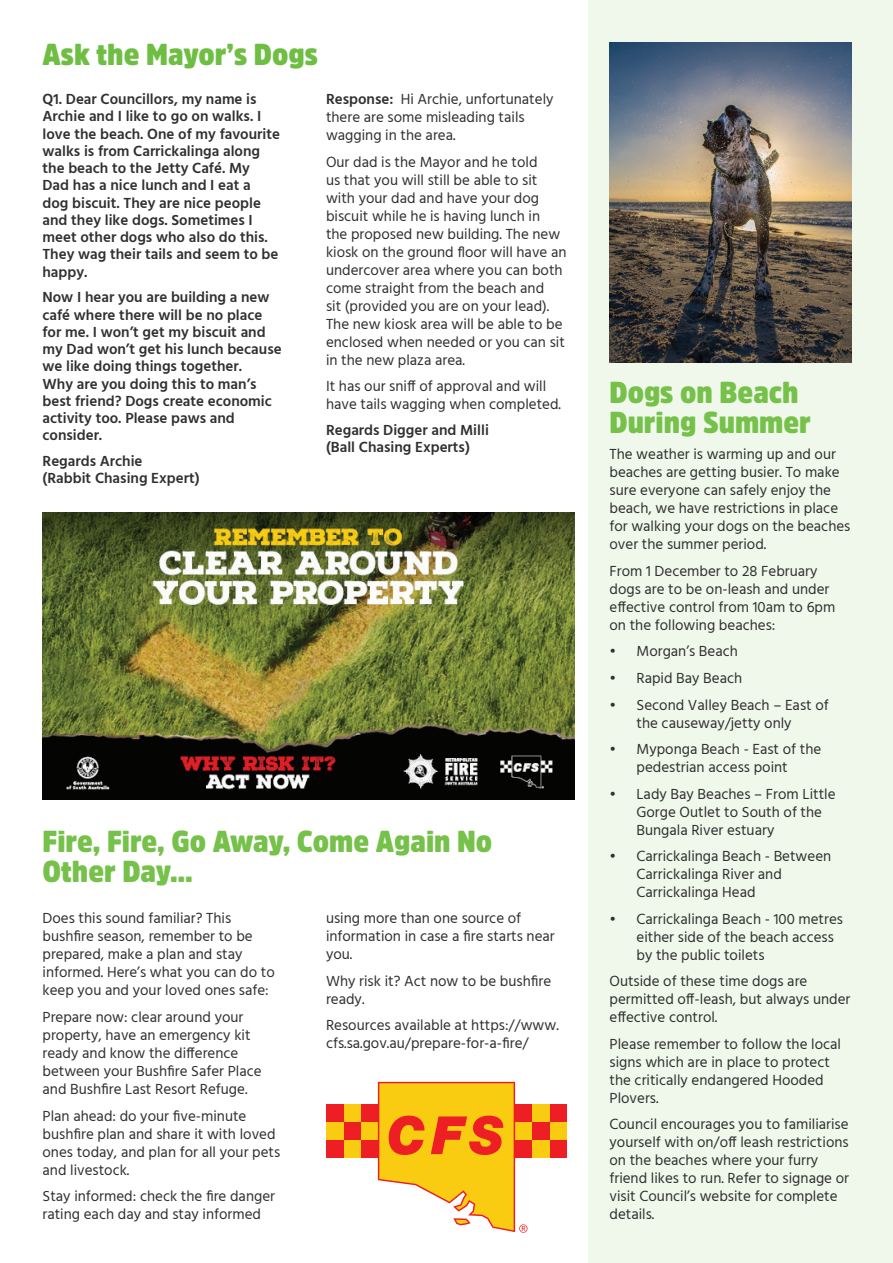
<style>
.page{position:relative;width:893px;height:1263px;background:#fff}
.page>*{position:absolute;margin:0;border:0;box-sizing:border-box;transform-origin:0 0}
.t1{font:900 30px/30px "Amsi Pro Narw";color:#76c14a}
.t2{font:900 30px "Amsi Pro Narw";color:#6fbe44}
.t3{font:15px/18px "Hind";color:#312f30}
.t4{font:600 15px/17.2px "Hind";color:#312f30}
.s1{font-weight:600}
</style>
<div class="page">
<div style="left:588px;top:0;width:305px;height:1263px;background:#f0f8ec"></div>
<img style="left:609px;top:42px;width:242px;height:321px">
<img style="left:43px;top:513px;width:531px;height:286px">
<div style="left:549px;top:1104px;width:18px;height:18px;background:#ed1f25"></div>
<div style="left:532px;top:1104px;width:17px;height:18px;background:#f9cc12"></div>
<div style="left:514px;top:1104px;width:18px;height:18px;background:#ed1f25"></div>
<div style="left:549px;top:1122px;width:18px;height:18px;background:#f9cc12"></div>
<div style="left:532px;top:1122px;width:17px;height:18px;background:#ed1f25"></div>
<div style="left:514px;top:1122px;width:18px;height:18px;background:#f9cc12"></div>
<div style="left:549px;top:1140px;width:18px;height:18px;background:#ed1f25"></div>
<div style="left:532px;top:1140px;width:17px;height:18px;background:#f9cc12"></div>
<div style="left:514px;top:1140px;width:18px;height:18px;background:#ed1f25"></div>
<div style="left:361px;top:1104px;width:18px;height:18px;background:#ed1f25"></div>
<div style="left:344px;top:1104px;width:17px;height:18px;background:#f9cc12"></div>
<div style="left:326px;top:1104px;width:18px;height:18px;background:#ed1f25"></div>
<div style="left:361px;top:1122px;width:18px;height:18px;background:#f9cc12"></div>
<div style="left:344px;top:1122px;width:17px;height:18px;background:#ed1f25"></div>
<div style="left:326px;top:1122px;width:18px;height:18px;background:#f9cc12"></div>
<div style="left:361px;top:1140px;width:18px;height:18px;background:#ed1f25"></div>
<div style="left:344px;top:1140px;width:17px;height:18px;background:#f9cc12"></div>
<div style="left:326px;top:1140px;width:18px;height:18px;background:#ed1f25"></div>
<svg style="left:378px;top:1082px;width:149px;height:151px"></svg>
<h1 class="t2" style="left:43px;top:33px;width:277px">Ask the Mayor’s Dogs</h1>
<p class="t4" style="left:43px;top:90px;width:239px">Q1. Dear Councillors, my name is<br>Archie and I like to go on walks. I love the beach. One of my favourite walks is from Carrickalinga along the beach to the Jetty Café. My<br>Dad has a nice lunch and I eat a dog biscuit. They are nice people and they like dogs. Sometimes I meet other dogs who also do this.<br>They wag their tails and seem to be happy.</p>
<p class="t4" style="left:43px;top:289px;width:241px">Now I hear you are building a new café where there will be no place for me. I won’t get my biscuit and my Dad won’t get his lunch because we like doing things together.<br>Why are you doing this to man’s best friend? Dogs create economic activity too. Please paws and consider.</p>
<p class="t4" style="left:43px;top:452px;width:159px">Regards Archie<br>(Rabbit Chasing Expert)</p>
<p class="t3" style="left:326px;top:91px;width:229px"><span class="s1">Response:</span> Hi Archie, unfortunately there are some misleading tails wagging in the area.</p>
<p class="t3" style="left:326px;top:154px;width:242px">Our dad is the Mayor and he told<br>us that you will still be able to sit with your dad and have your dog biscuit while he is having lunch in<br>the proposed new building. The new kiosk on the ground floor will have an undercover area where you can both come straight from the beach and<br>sit (provided you are on your lead).<br>The new kiosk area will be able to be enclosed when needed or you can sit in the new plaza area.</p>
<p class="t3" style="left:326px;top:378px;width:237px">It has our sniff of approval and will have tails wagging when completed.</p>
<p class="t4" style="left:326px;top:421px;width:164px">Regards Digger and Milli (Ball Chasing Experts)</p>
<h1 class="t1" style="left:43px;top:826px;width:451px">Fire, Fire, Go Away, Come Again No<br>Other Day…</h1>
<p class="t3" style="left:43px;top:910px;width:234px">Does this sound familiar? This bushfire season, remember to be prepared, make a plan and stay informed. Here’s what you can do to keep you and your loved ones safe:</p>
<p class="t3" style="left:43px;top:1009px;width:221px">Prepare now: clear around your property, have an emergency kit ready and know the difference between your Bushfire Safer Place and Bushfire Last Resort Refuge.</p>
<p class="t3" style="left:43px;top:1107px;width:239px">Plan ahead: do your five-minute bushfire plan and share it with loved ones today, and plan for all your pets and livestock.</p>
<p class="t3" style="left:43px;top:1188px;width:234px">Stay informed: check the fire danger rating each day and stay informed</p>
<p class="t3" style="left:326px;top:910px;width:230px">using more than one source of information in case a fire starts near you.</p>
<p class="t3" style="left:326px;top:973px;width:227px">Why risk it? Act now to be bushfire ready.</p>
<p class="t3" style="left:326px;top:1017px;width:234px">Resources available at https://www. cfs.sa.gov.au/prepare-for-a-fire/</p>
<h1 class="t1" style="left:609px;top:377px;width:203px">Dogs on Beach<br>During Summer</h1>
<p class="t3" style="left:609px;top:446px;width:242px">The weather is warming up and our beaches are getting busier. To make sure everyone can safely enjoy the beach, we have restrictions in place for walking your dogs on the beaches over the summer period.</p>
<p class="t3" style="left:609px;top:563px;width:227px">From 1 December to 28 February dogs are to be on-leash and under effective control from 10am to 6pm on the following beaches:</p>
<p class="t3" style="left:609px;top:643px;width:130px">• Morgan’s Beach</p>
<p class="t3" style="left:609px;top:670px;width:134px">• Rapid Bay Beach</p>
<p class="t3" style="left:636px;top:696px;width:194px;text-indent:-27px">• Second Valley Beach – East of the causeway/jetty only</p>
<p class="t3" style="left:609px;top:741px;width:213px;text-align:center">• Myponga Beach - East of the pedestrian access point</p>
<p class="t3" style="left:636px;top:785px;width:201px;text-indent:-27px">• Lady Bay Beaches – From Little<br>Gorge Outlet to South of the<br>Bungala River estuary</p>
<p class="t3" style="left:636px;top:848px;width:196px;text-indent:-27px">• Carrickalinga Beach - Between<br>Carrickalinga River and<br>Carrickalinga Head</p>
<p class="t3" style="left:636px;top:910px;width:208px;text-indent:-27px">• Carrickalinga Beach - 100 metres either side of the beach access by the public toilets</p>
<p class="t3" style="left:609px;top:973px;width:242px">Outside of these time dogs are permitted off-leash, but always under effective control.</p>
<p class="t3" style="left:609px;top:1035px;width:233px">Please remember to follow the local signs which are in place to protect the critically endangered Hooded<br>Plovers.</p>
<p class="t3" style="left:609px;top:1116px;width:241px">Council encourages you to familiarise yourself with on/off leash restrictions on the beaches where your furry friend likes to run. Refer to signage or visit Council’s website for complete details.</p>
</div>
